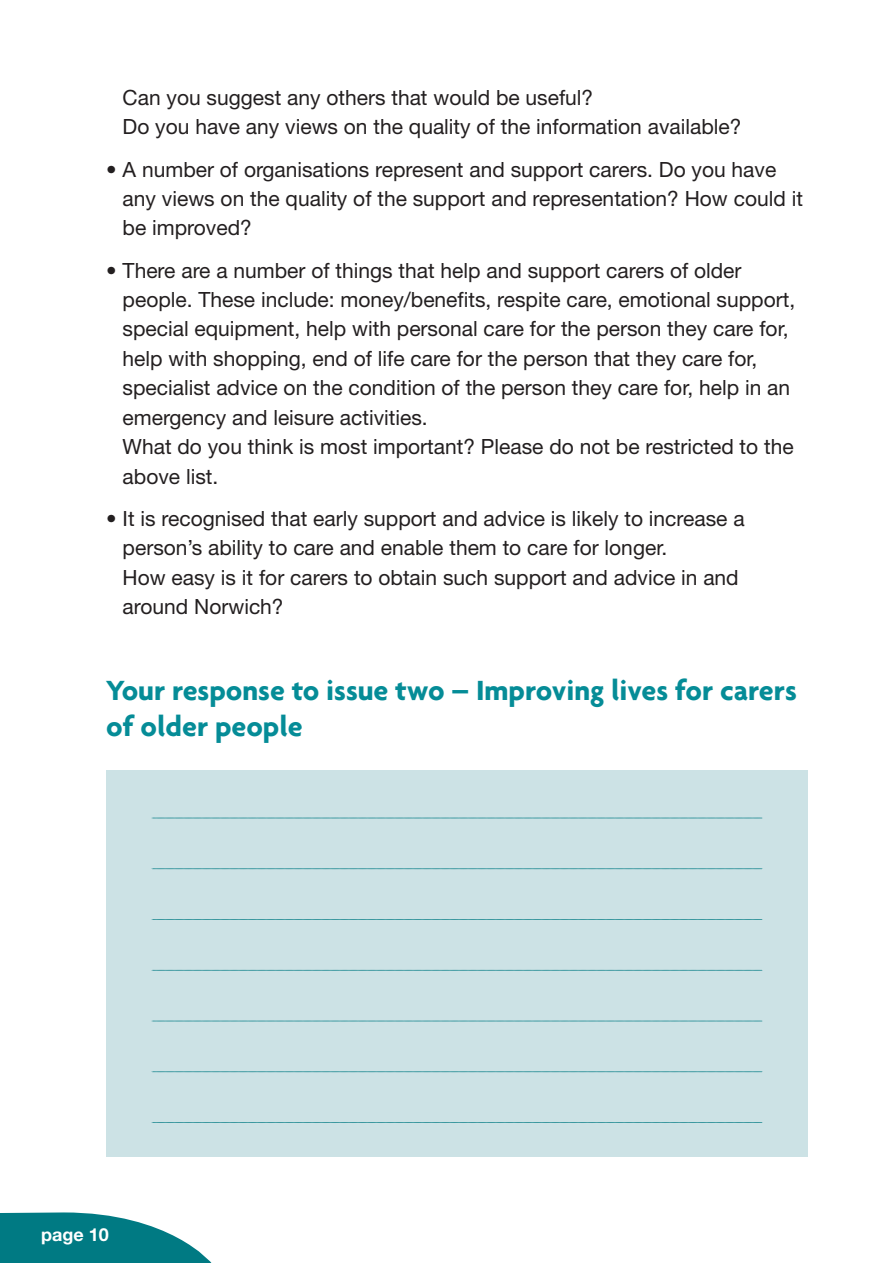
<style>
.page{position:relative;width:893px;height:1263px;background:#fff}
.page>*{position:absolute;margin:0;border:0;box-sizing:border-box;transform-origin:0 0}
.t1{font:700 30px/36px "Agenda";color:#058c97}
.t2{font:21px/29.4px "Helvetica Neue";color:#231f20}
.t3{font:700 18px "Helvetica Neue";color:#fff}
</style>
<div class="page">
<svg style="left:0;top:1212px;width:211px;height:51px"></svg>
<div style="left:106px;top:770px;width:702px;height:387px;background:#cce2e5"></div>
<svg style="left:152px;top:818px;width:611px;height:1px"></svg>
<svg style="left:152px;top:868px;width:611px;height:1px"></svg>
<svg style="left:152px;top:919px;width:611px;height:1px"></svg>
<svg style="left:152px;top:970px;width:611px;height:1px"></svg>
<svg style="left:152px;top:1021px;width:611px;height:1px"></svg>
<svg style="left:152px;top:1071px;width:611px;height:1px"></svg>
<svg style="left:152px;top:1122px;width:611px;height:1px"></svg>
<p class="t2" style="left:123px;top:85px;width:620px">Can you suggest any others that would be useful?<br>Do you have any views on the quality of the information available?</p>
<p class="t2" style="left:123px;top:157px;width:682px;text-indent:-16px">• A number of organisations represent and support carers. Do you have any views on the quality of the support and representation? How could it be improved?</p>
<p class="t2" style="left:123px;top:258px;width:674px;text-indent:-16px">• There are a number of things that help and support carers of older people. These include: money/benefits, respite care, emotional support, special equipment, help with personal care for the person they care for, help with shopping, end of life care for the person that they care for, specialist advice on the condition of the person they care for, help in an emergency and leisure activities.<br>What do you think is most important? Please do not be restricted to the above list.</p>
<p class="t2" style="left:123px;top:506px;width:623px;text-indent:-16px">• It is recognised that early support and advice is likely to increase a person’s ability to care and enable them to care for longer.<br>How easy is it for carers to obtain such support and advice in and around Norwich?</p>
<h1 class="t1" style="left:106px;top:675px;width:692px">Your response to issue two – Improving lives for carers of older people</h1>
<p class="t3" style="left:41px;top:1228px;width:69px">page 10</p>
</div>
